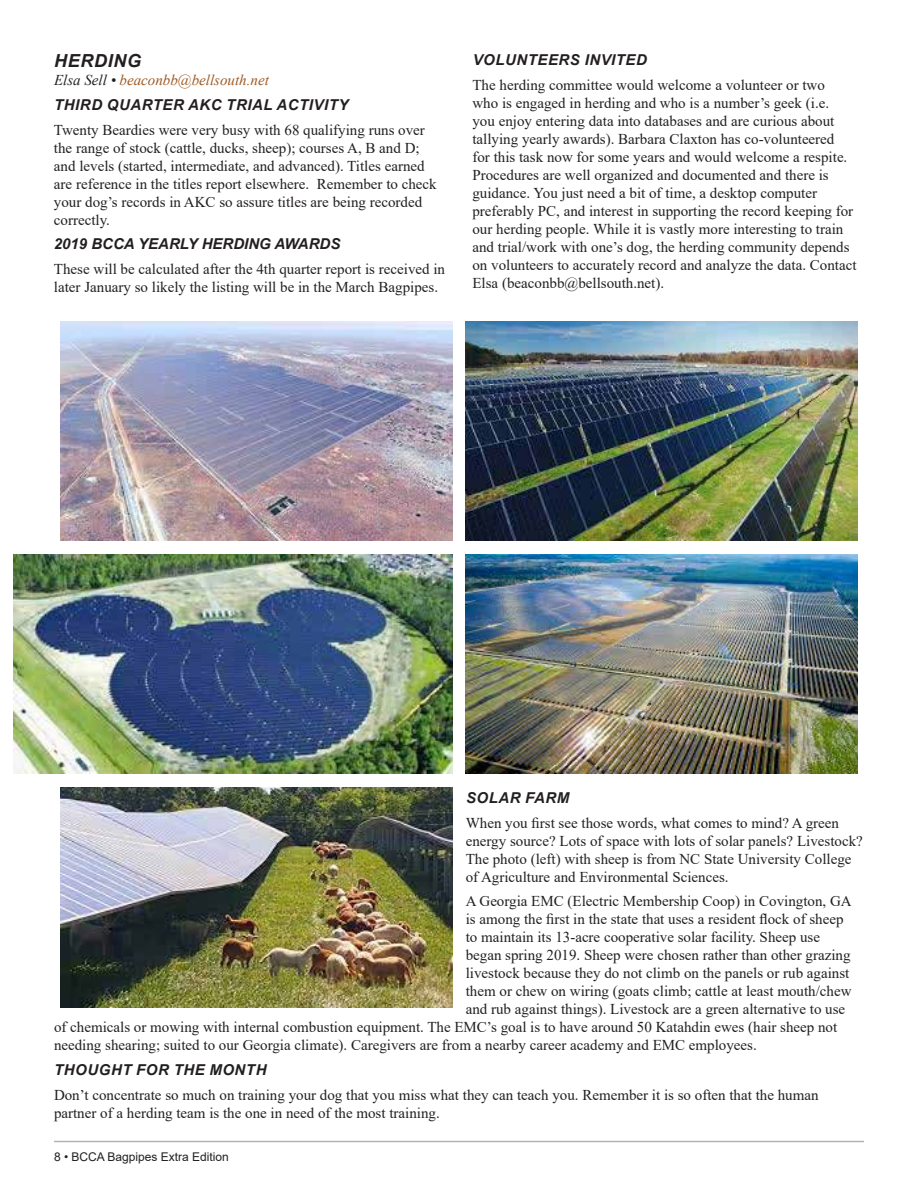
<style>
.page{position:relative;width:918px;height:1188px;background:#fff}
.page>*{position:absolute;margin:0;border:0;box-sizing:border-box;transform-origin:0 0}
.t1{font:italic 700 18px "Arial";color:#231f20}
.t2{font:15px/18px "Times New Roman";color:#231f20}
.t3{font:italic 700 15px "Arial";letter-spacing:.035em;color:#231f20}
.t4{font:italic 15px "Times New Roman";color:#9e5a25}
.t5{font:12px "Arial";color:#231f20}
.s1{color:#231f20}
</style>
<div class="page">
<hr style="left:54px;top:1141px;width:810px;height:1px;background:#b1b4b6">
<img style="left:61px;top:322px;width:391px;height:219px">
<img style="left:466px;top:322px;width:391px;height:219px">
<img style="left:14px;top:554px;width:438px;height:220px">
<img style="left:466px;top:555px;width:391px;height:219px">
<img style="left:61px;top:787px;width:391px;height:220px">
<p class="t1" style="left:54px;top:49px;width:13px">HERDI</p>
<p class="t1" style="left:113px;top:49px;width:28px">NG</p>
<p class="t4" style="left:54px;top:70px;width:216px"><span class="s1">Elsa Sell •</span> beaconbb@bellsouth.net</p>
<p class="t3" style="left:54px;top:95px;width:147px">THIRD QUARTER AKC</p>
<p class="t3" style="left:226px;top:95px;width:122px">TRIAL ACTIVITY</p>
<p class="t2" style="left:54px;top:120px;width:384px">Twenty Beardies were very busy with 68 qualifying runs over the range of stock (cattle, ducks, sheep); courses A, B and D; and levels (started, intermediate, and advanced). Titles earned are reference in the titles report elsewhere. Remember to check your dog’s records in AKC so assure titles are being recorded correctly.</p>
<p class="t3" style="left:54px;top:234px;width:60px">2019 BCCA</p>
<p class="t3" style="left:138px;top:234px;width:21px">YEARL</p>
<p class="t3" style="left:188px;top:234px;width:25px">Y HERDI</p>
<p class="t3" style="left:248px;top:234px;width:62px">NG AWARDS</p>
<p class="t2" style="left:54px;top:260px;width:393px">These will be calculated after the 4th quarter report is received in later January so likely the listing will be in the March Bagpipes.</p>
<p class="t3" style="left:473px;top:50px;width:176px">VOLUNTEERS INVITED</p>
<p class="t2" style="left:472px;top:75px;width:386px">The herding committee would welcome a volunteer or two<br>who is engaged in herding and who is a number’s geek (i.e.<br>you enjoy entering data into databases and are curious about tallying yearly awards). Barbara Claxton has co-volunteered<br>for this task now for some years and would welcome a respite.<br>Procedures are well organized and documented and there is guidance. You just need a bit of time, a desktop computer preferably PC, and interest in supporting the record keeping for our herding people. While it is vastly more interesting to train and trial/work with one’s dog, the herding community depends on volunteers to accurately record and analyze the data. Contact Elsa (beaconbb@bellsouth.net).</p>
<p class="t3" style="left:466px;top:788px;width:105px">SOLAR FARM</p>
<p class="t2" style="left:466px;top:813px;width:399px">When you first see those words, what comes to mind? A green energy source? Lots of space with lots of solar panels? Livestock?<br>The photo (left) with sheep is from NC State University College of Agriculture and Environmental Sciences.</p>
<p class="t2" style="left:466px;top:892px;width:387px">A Georgia EMC (Electric Membership Coop) in Covington, GA</p>
<p class="t2" style="left:466px;top:910px;width:379px">is among the first in the state that uses a resident flock of sheep</p>
<p class="t2" style="left:466px;top:928px;width:356px">to maintain its 13-acre cooperative solar facility. Sheep use</p>
<p class="t2" style="left:466px;top:946px;width:386px">began spring 2019. Sheep were chosen rather than other grazing</p>
<p class="t2" style="left:466px;top:964px;width:385px">livestock because they do not climb on the panels or rub against</p>
<p class="t2" style="left:466px;top:982px;width:387px">them or chew on wiring (goats climb; cattle at least mouth/chew</p>
<p class="t2" style="left:466px;top:1000px;width:381px">and rub against things). Livestock are a green alternative to use</p>
<p class="t2" style="left:54px;top:1018px;width:785px">of chemicals or mowing with internal combustion equipment. The EMC’s goal is to have around 50 Katahdin ewes (hair sheep not</p>
<p class="t2" style="left:54px;top:1036px;width:704px">needing shearing; suited to our Georgia climate). Caregivers are from a nearby career academy and EMC employees.</p>
<p class="t3" style="left:54px;top:1060px;width:214px">THOUGHT FOR THE MONTH</p>
<p class="t2" style="left:54px;top:1085px;width:766px">Don’t concentrate so much on training your dog that you miss what they can teach you. Remember it is so often that the human partner of a herding team is the one in need of the most training.</p>
<p class="t5" style="left:54px;top:1149px;width:176px">8 • BCCA Bagpipes Extra Edition</p>
</div>
